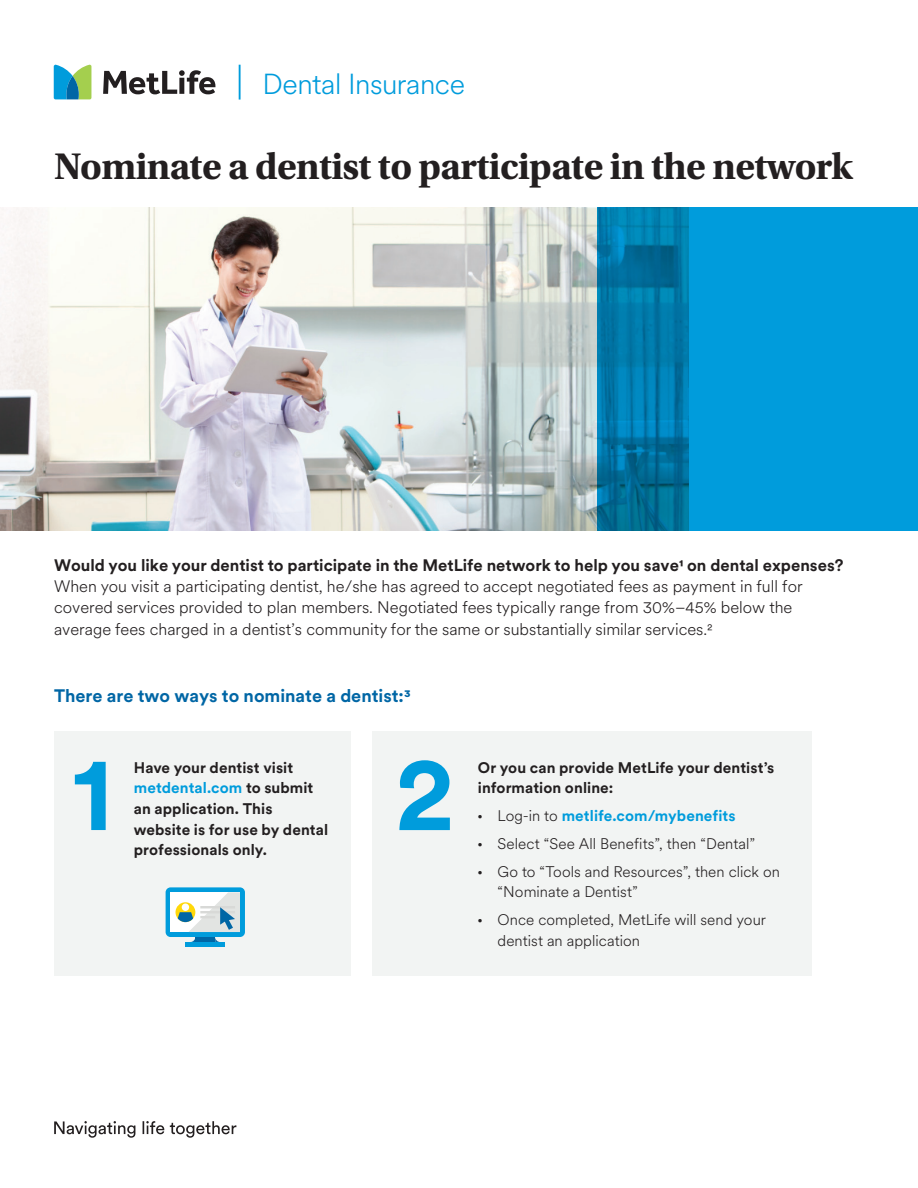
<style>
.page{position:relative;width:918px;height:1188px;background:#fff}
.page>*{position:absolute;margin:0;border:0;box-sizing:border-box;transform-origin:0 0}
.t1{font:700 105.15px "Met Life Circular";color:#009cdc}
.t2{font:700 39px "Utopia Std";letter-spacing:-.02em;color:#231f20}
.t3{font:300 28.65px "Met Life Circular";letter-spacing:-.015em;color:#009cdc}
.t4{font:700 17.85px "Met Life Circular";color:#0066a5}
.t5{font:300 16.5px/21.3px "Met Life Circular";color:#231f20}
.t6{font:700 16.5px "Met Life Circular";color:#231f20}
.t7{font:700 15.3px/20.5px "Met Life Circular";letter-spacing:.005em;color:#231f20}
.t8{font:300 15.3px/20.5px "Met Life Circular";letter-spacing:.005em;color:#231f20}
.t9{font:700 15.3px "Met Life Circular";letter-spacing:.005em;color:#009cdc}
.s1{color:#009cdc}
.s2{font-weight:300;font-size:8.25px;color:#231f20}
.s3{font-weight:300;color:#231f20}
.s4{font-size:8.25px}
</style>
<div class="page">
<hr style="left:239px;top:65px;width:2px;height:35px;background:#009cdc">
<svg style="left:54px;top:1121px;width:182px;height:17px"></svg>
<svg style="left:103px;top:70px;width:112px;height:24px"></svg>
<svg style="left:54px;top:64px;width:37px;height:35px"></svg>
<img style="left:0;top:207px;width:597px;height:324px">
<svg style="left:597px;top:207px;width:321px;height:324px;background:#0091cc"></svg>
<div style="left:54px;top:731px;width:297px;height:245px;background:#f2f4f3"></div>
<div style="left:166px;top:887px;width:79px;height:50px;background:#009cdc;border-radius:5px"></div>
<div style="left:171px;top:892px;width:69px;height:40px;background:#fff"></div>
<div style="left:185px;top:942px;width:40px;height:5px;background:#009cdc"></div>
<div style="left:176px;top:902px;width:19px;height:20px;background:#ffd80a;border-radius:50%"></div>
<svg style="left:178px;top:892px;width:62px;height:50px"></svg>
<div style="left:182px;top:904px;width:7px;height:7px;background:#fff;border-radius:50%"></div>
<div style="left:373px;top:731px;width:439px;height:245px;background:#f2f4f3"></div>
<h3 class="t3" style="left:262px;top:65px;width:204px">Dental Insurance</h3>
<h2 class="t2" style="left:54px;top:143px;width:801px">Nominate a dentist to participate in the network</h2>
<p class="t6" style="left:54px;top:554px;width:791px">Would you like your dentist to participate in the MetLife network to help you save1 on dental expenses?</p>
<p class="t5" style="left:54px;top:575px;width:750px">When you visit a participating dentist, he/she has agreed to accept negotiated fees as payment in full for covered services provided to plan members. Negotiated fees typically range from 30%–45% below the average fees charged in a dentist’s community for the same or substantially similar services.2</p>
<p class="t4" style="left:54px;top:684px;width:358px">There are two ways to nominate a dentist:3</p>
<h1 class="t1" style="left:395px;top:721px;width:61px">2</h1>
<h1 class="t1" style="left:73px;top:721px;width:41px">1</h1>
<p class="t7" style="left:478px;top:757px;width:298px">Or you can provide MetLife your dentist’s information online:</p>
<p class="t7" style="left:134px;top:757px;width:196px">Have your dentist visit <span class="s1">metdental.com</span> to submit an application. This website is for use by dental professionals only.</p>
<p class="t9" style="left:478px;top:805px;width:259px"><span class="s2">•</span> <span class="s3">Log-in to</span> metlife.com/mybenefits</p>
<p class="t8" style="left:478px;top:833px;width:279px"><span class="s4">•</span> Select “See All Benefits”, then “Dental”</p>
<p class="t8" style="left:498px;top:861px;width:284px;text-indent:-20px"><span class="s4">•</span> Go to “Tools and Resources”, then click on “Nominate a Dentist”</p>
<p class="t8" style="left:498px;top:909px;width:270px;text-indent:-20px"><span class="s4">•</span> Once completed, MetLife will send your dentist an application</p>
</div>
